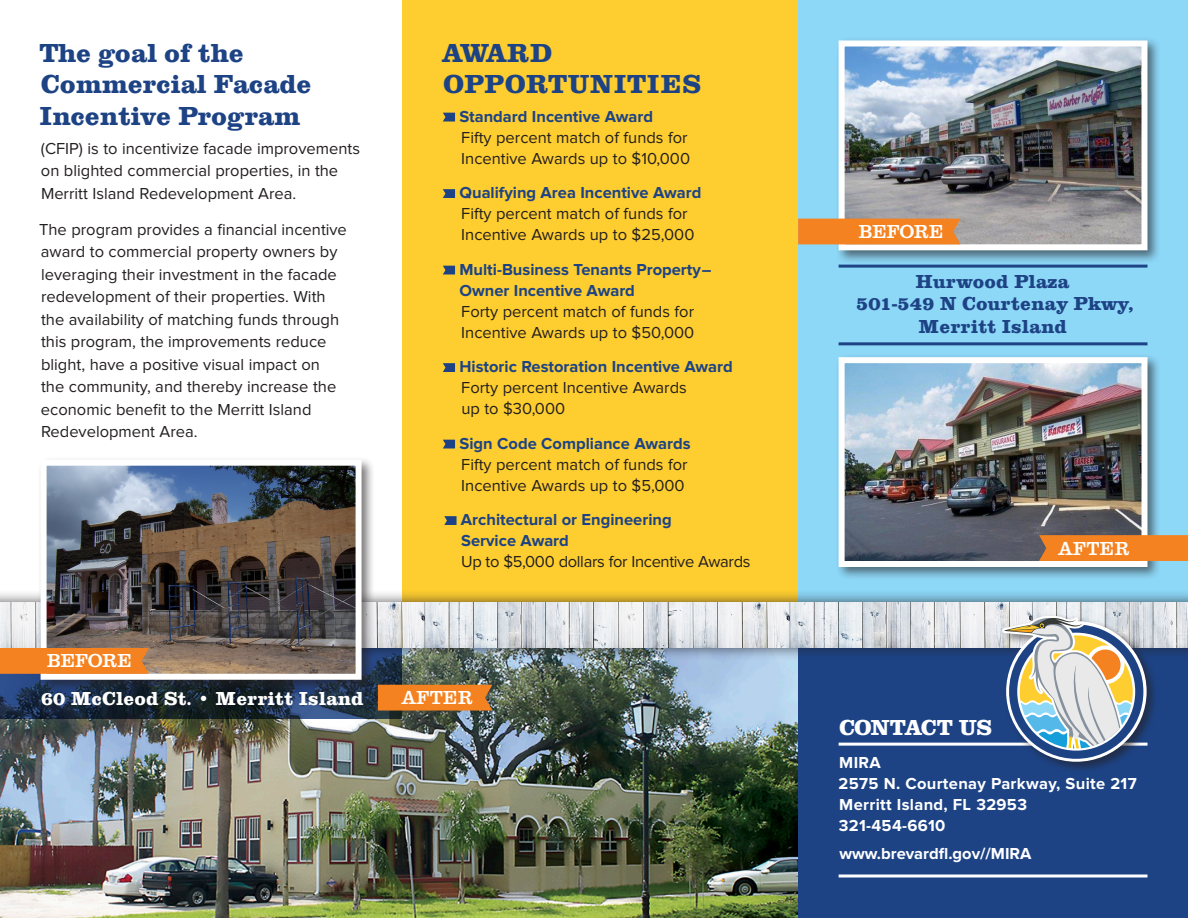
<style>
.page{position:relative;width:1188px;height:918px;background:#fff}
.page>*{position:absolute;margin:0;border:0;box-sizing:border-box;transform-origin:0 0}
.t1{font:700 27px/31.5px "Clarendon T Extr";color:#1d4385}
.t2{font:700 27px/31.5px "Clarendon T Extr";letter-spacing:.03em;color:#1d4385}
.t3{font:700 22.5px "Clarendon T Extr";letter-spacing:-.01em;color:#fff}
.t4{font:700 19.5px/22.5px "Clarendon T Extr";letter-spacing:.01em;color:#1d4385;text-align:center}
.t5{font:700 19.5px "Clarendon T Extr";letter-spacing:.01em;color:#fff}
.t6{font:500 19.5px "Clarendon T";letter-spacing:-.005em;color:#fff}
.t7{font:16.5px/22.5px "Proxima Nova";color:#231f20}
.t8{font:700 16.5px/21px "Proxima Nova";color:#1d4385}
.t9{font:700 16.5px/21px "Proxima Nova";letter-spacing:.02em;color:#fff}
.t10{font:16.5px "Proxima Nova";letter-spacing:-.02em;color:#231f20}
.t11{font:700 16.5px "Proxima Nova";color:#fff}
</style>
<div class="page">
<img style="left:0;top:660px;width:798px;height:258px">
<div style="left:798px;top:648px;width:390px;height:270px;background:#1d4385"></div>
<div style="left:402px;top:0;width:396px;height:648px;background:#fecd2f"></div>
<div style="left:798px;top:0;width:390px;height:648px;background:#8dd7f7"></div>
<div style="left:0;top:590px;width:1188px;height:70px;background:#231f20;opacity:.75"></div>
<img style="left:0;top:603px;width:1188px;height:45px">
<svg style="left:443px;top:113px;width:12px;height:9px"></svg>
<svg style="left:443px;top:189px;width:12px;height:9px"></svg>
<svg style="left:443px;top:266px;width:12px;height:8px"></svg>
<svg style="left:443px;top:363px;width:12px;height:9px"></svg>
<svg style="left:443px;top:440px;width:12px;height:8px"></svg>
<svg style="left:444px;top:516px;width:13px;height:9px"></svg>
<svg style="left:839px;top:874px;width:309px;height:4px"></svg>
<hr style="left:839px;top:743px;width:309px;height:3px;background:#fff">
<hr style="left:839px;top:265px;width:309px;height:3px;background:#1d4385">
<hr style="left:839px;top:342px;width:309px;height:3px;background:#1d4385">
<svg style="left:0;top:648px;width:402px;height:70px;background:#1c2e44"></svg>
<div style="left:1000px;top:613px;width:159px;height:161px;background:#231f20;opacity:.6"></div>
<svg style="left:1002px;top:615px;width:141px;height:144px"></svg>
<div style="left:37px;top:456px;width:338px;height:237px;background:#231f20;opacity:.6"></div>
<img style="left:48px;top:467px;width:307px;height:206px">
<div style="left:41px;top:460px;width:321px;height:220px;border:6px solid #fff"></div>
<div style="left:835px;top:37px;width:326px;height:227px;background:#231f20;opacity:.6"></div>
<img style="left:846px;top:47px;width:295px;height:196px">
<div style="left:839px;top:40px;width:309px;height:210px;border:6px solid #fff"></div>
<div style="left:835px;top:354px;width:326px;height:227px;background:#231f20;opacity:.6"></div>
<img style="left:846px;top:364px;width:295px;height:196px">
<div style="left:839px;top:357px;width:309px;height:210px;border:6px solid #fff"></div>
<div style="left:0;top:648px;width:149px;height:26px;background:#f58220"></div>
<div style="left:798px;top:219px;width:163px;height:25px;background:#f58220"></div>
<div style="left:1039px;top:535px;width:149px;height:26px;background:#f58220"></div>
<svg style="left:378px;top:685px;width:114px;height:26px;background:#ed8022"></svg>
<p class="t1" style="left:40px;top:37px;width:273px">The goal of the<br>Commercial Facade<br>Incentive Program</p>
<p class="t7" style="left:41px;top:138px;width:321px">(CFIP) is to incentivize facade improvements on blighted commercial properties, in the<br>Merritt Island Redevelopment Area.</p>
<p class="t7" style="left:39px;top:219px;width:309px">The program provides a financial incentive award to commercial property owners by leveraging their investment in the facade redevelopment of their properties. With the availability of matching funds through this program, the improvements reduce blight, have a positive visual impact on<br>the community, and thereby increase the economic benefit to the Merritt Island Redevelopment Area.</p>
<p class="t6" style="left:47px;top:650px;width:87px">BEFORE</p>
<p class="t5" style="left:41px;top:687px;width:324px">60 McCleod St. • Merritt Island</p>
<p class="t2" style="left:442px;top:37px;width:260px">AWARD<br>OPPORTUNITIES</p>
<p class="t8" style="left:459px;top:106px;width:195px">Standard Incentive Award</p>
<p class="t7" style="left:461px;top:127px;width:230px;line-height:21px">Fifty percent match of funds for<br>Incentive Awards up to $10,000</p>
<p class="t8" style="left:459px;top:182px;width:243px">Qualifying Area Incentive Award</p>
<p class="t7" style="left:461px;top:204px;width:235px;line-height:21px">Fifty percent match of funds for<br>Incentive Awards up to $25,000</p>
<p class="t8" style="left:459px;top:259px;width:254px">Multi-Business Tenants Property –<br>Owner Incentive Award</p>
<p class="t7" style="left:461px;top:301px;width:235px;line-height:21px">Forty percent match of funds for<br>Incentive Awards up to $50,000</p>
<p class="t8" style="left:459px;top:356px;width:275px">Historic Restoration Incentive Award</p>
<p class="t7" style="left:461px;top:378px;width:227px;line-height:21px">Forty percent Incentive Awards up to $30,000</p>
<p class="t8" style="left:459px;top:433px;width:233px">Sign Code Compliance Awards</p>
<p class="t7" style="left:461px;top:454px;width:228px;line-height:21px">Fifty percent match of funds for<br>Incentive Awards up to $5,000</p>
<p class="t8" style="left:461px;top:509px;width:212px">Architectural or Engineering<br>Service Award</p>
<p class="t10" style="left:461px;top:554px;width:291px">Up to $5,000 dollars for Incentive Awards</p>
<p class="t6" style="left:402px;top:687px;width:72px">AFTER</p>
<p class="t6" style="left:859px;top:221px;width:87px">BEFORE</p>
<p class="t4" style="left:856px;top:270px;width:279px">Hurwood Plaza<br>501-549 N Courtenay Pkwy,<br>Merritt Island</p>
<p class="t3" style="left:839px;top:714px;width:155px">CONTACT US</p>
<p class="t6" style="left:1059px;top:537px;width:72px">AFTER</p>
<p class="t9" style="left:839px;top:752px;width:43px">MIRA</p>
<p class="t9" style="left:839px;top:773px;width:300px">2575 N. Courtenay Parkway, Suite 217<br>Merritt Island, FL 32953<br>321-454-6610</p>
<p class="t11" style="left:839px;top:844px;width:194px">www.brevardfl.gov//MIRA</p>
</div>
